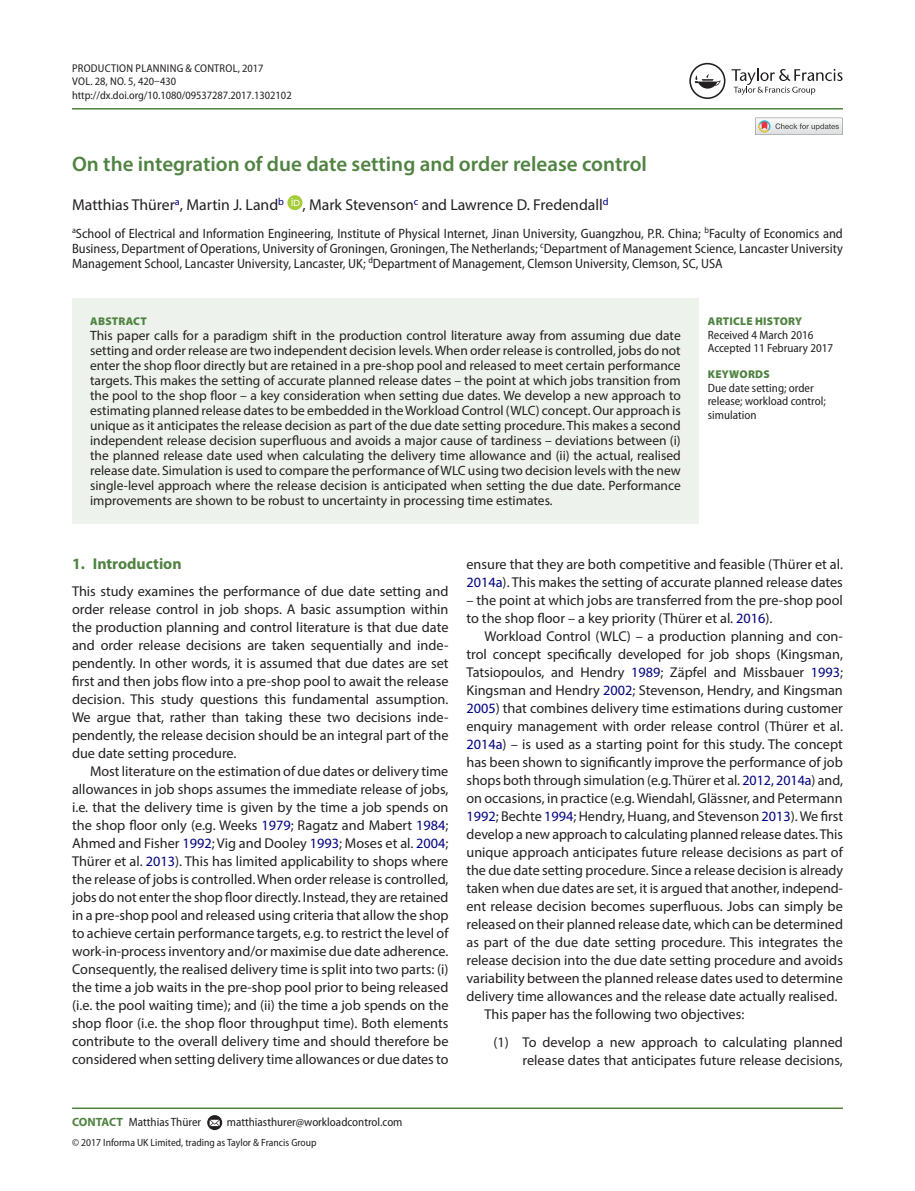
<style>
.page{position:relative;width:915px;height:1191px;background:#fff}
.page>*{position:absolute;margin:0;border:0;box-sizing:border-box;transform-origin:0 0}
.t1{font:600 21px "Myriad Pro";color:#508342}
.t2{font:15.75px "Myriad Pro";color:#231f20}
.t3{font:700 15.75px "Myriad Pro";color:#508342}
.t4{font:14.25px/18px "Myriad Pro";color:#231f20;text-align:justify}
.t5{font:13.5px/15px "Myriad Pro";color:#231f20;text-align:justify}
.t6{font:semi-condensed 13.5px/15px "Myriad Pro";color:#231f20;text-align:justify}
.t7{font:semi-condensed 12px/13.5px "Myriad Pro";color:#231f20}
.t8{font:semi-condensed 11.25px/13.5px "Myriad Pro";color:#231f20}
.t9{font:900 11.25px "Myriad Pro";letter-spacing:.02em;color:#508342}
.t10{font:semi-condensed 10.5px "Myriad Pro";color:#231f20}
.s1{color:#000080}
.s2{font-weight:700;font-stretch:normal;color:#508342}
</style>
<div class="page">
<hr style="left:72px;top:108px;width:770px;height:2px;background:#508342">
<div style="left:72px;top:299px;width:626px;height:225px;background:#edf3ec"></div>
<svg style="left:287px;top:195px;width:15px;height:15px"></svg>
<svg style="left:291px;top:198px;width:8px;height:8px"></svg>
<hr style="left:72px;top:1107px;width:770px;height:2px;background:#508342">
<svg style="left:207px;top:1115px;width:15px;height:15px"></svg>
<svg style="left:209px;top:1119px;width:11px;height:7px"></svg>
<svg style="left:731px;top:69px;width:111px;height:26px"></svg>
<svg style="left:689px;top:63px;width:36px;height:36px"></svg>
<svg style="left:755px;top:118px;width:87px;height:17px"></svg>
<p class="t8" style="left:72px;top:62px;width:221px">PRODUCTION PLANNING &amp; CONTROL, 2017<br>VOL. 28, NO. 5, 420–430 http://dx.doi.org/10.1080/09537287.2017.1302102</p>
<h1 class="t1" style="left:72px;top:150px;width:576px">On the integration of due date setting and order release control</h1>
<p class="t2" style="left:72px;top:195px;width:538px">Matthias Thürer<sup>a</sup>, Martin J. Land<sup>b</sup> , Mark Stevenson<sup>c</sup> and Lawrence D. Fredendall<sup>d</sup></p>
<p class="t6" style="left:72px;top:226px;width:772px"><sup>a</sup>School of Electrical and Information Engineering, Institute of Physical Internet, Jinan University, Guangzhou, P.R. China; <sup>b</sup>Faculty of Economics and Business, Department of Operations, University of Groningen, Groningen, The Netherlands; <sup>c</sup>Department of Management Science, Lancaster University Management School, Lancaster University, Lancaster, UK; <sup>d</sup>Department of Management, Clemson University, Clemson, SC, USA</p>
<p class="t9" style="left:90px;top:315px;width:58px">ABSTRACT</p>
<p class="t5" style="left:90px;top:328px;width:592px">This paper calls for a paradigm shift in the production control literature away from assuming due date setting and order release are two independent decision levels. When order release is controlled, jobs do not enter the shop floor directly but are retained in a pre-shop pool and released to meet certain performance targets. This makes the setting of accurate planned release dates – the point at which jobs transition from the pool to the shop floor – a key consideration when setting due dates. We develop a new approach to estimating planned release dates to be embedded in the Workload Control (WLC) concept. Our approach is unique as it anticipates the release decision as part of the due date setting procedure. This makes a second independent release decision superfluous and avoids a major cause of tardiness – deviations between (i) the planned release date used when calculating the delivery time allowance and (ii) the actual, realised release date. Simulation is used to compare the performance of WLC using two decision levels with the new single-level approach where the release decision is anticipated when setting the due date. Performance improvements are shown to be robust to uncertainty in processing time estimates.</p>
<p class="t9" style="left:707px;top:315px;width:96px">ARTICLE HISTORY</p>
<p class="t7" style="left:707px;top:328px;width:127px">Received 4 March 2016<br>Accepted 11 February 2017</p>
<p class="t9" style="left:707px;top:368px;width:63px">KEYWORDS</p>
<p class="t7" style="left:707px;top:381px;width:119px">Due date setting; order release; workload control; simulation</p>
<p class="t3" style="left:72px;top:553px;width:111px">1. Introduction</p>
<p class="t4" style="left:72px;top:581px;width:378px">This study examines the performance of due date setting and order release control in job shops. A basic assumption within the production planning and control literature is that due date and order release decisions are taken sequentially and inde&shy;pendently. In other words, it is assumed that due dates are set first and then jobs flow into a pre-shop pool to await the release decision. This study questions this fundamental assumption.<br>We argue that, rather than taking these two decisions inde&shy;pendently, the release decision should be an integral part of the due date setting procedure.</p>
<p class="t4" style="left:72px;top:761px;width:378px;text-indent:18px">Most literature on the estimation of due dates or delivery time allowances in job shops assumes the immediate release of jobs, i.e. that the delivery time is given by the time a job spends on the shop floor only (e.g. Weeks <span class="s1">1979</span>; Ragatz and Mabert <span class="s1">1984</span>; Ahmed and Fisher <span class="s1">1992</span>; Vig and Dooley <span class="s1">1993</span>; Moses et al. <span class="s1">2004</span>; Thürer et al. <span class="s1">2013</span>). This has limited applicability to shops where the release of jobs is controlled. When order release is controlled, jobs do not enter the shop floor directly. Instead, they are retained in a pre-shop pool and released using criteria that allow the shop to achieve certain performance targets, e.g. to restrict the level of work-in-process inventory and/or maximise due date adherence.<br>Consequently, the realised delivery time is split into two parts: (i) the time a job waits in the pre-shop pool prior to being released (i.e. the pool waiting time); and (ii) the time a job spends on the shop floor (i.e. the shop floor throughput time). Both elements contribute to the overall delivery time and should therefore be considered when setting delivery time allowances or due dates to</p>
<p class="t4" style="left:466px;top:554px;width:378px">ensure that they are both competitive and feasible (Thürer et al.<br><span class="s1">2014a</span>). This makes the setting of accurate planned release dates</p>
<p class="t4" style="left:466px;top:590px;width:378px">– the point at which jobs are transferred from the pre-shop pool to the shop floor – a key priority (Thürer et al. <span class="s1">2016</span>).</p>
<p class="t4" style="left:484px;top:626px;width:360px">Workload Control (WLC) – a production planning and con-</p>
<p class="t4" style="left:466px;top:644px;width:378px">trol concept specifically developed for job shops (Kingsman,</p>
<p class="t4" style="left:466px;top:662px;width:378px">Tatsiopoulos, and Hendry <span class="s1">1989</span>; Zäpfel and Missbauer <span class="s1">1993</span>;</p>
<p class="t4" style="left:466px;top:680px;width:378px">Kingsman and Hendry <span class="s1">2002</span>; Stevenson, Hendry, and Kingsman</p>
<p class="t4" style="left:466px;top:698px;width:378px"><span class="s1">2005</span>) that combines delivery time estimations during customer</p>
<p class="t4" style="left:466px;top:716px;width:378px">enquiry management with order release control (Thürer et al.</p>
<p class="t4" style="left:466px;top:734px;width:378px"><span class="s1">2014a</span>) – is used as a starting point for this study. The concept</p>
<p class="t4" style="left:466px;top:752px;width:378px">has been shown to significantly improve the performance of job</p>
<p class="t4" style="left:466px;top:770px;width:378px">shops both through simulation (e.g. Thürer et al. <span class="s1">2012, 2014a</span>) and,</p>
<p class="t4" style="left:466px;top:788px;width:377px">on occasions, in practice (e.g. Wiendahl, Glässner, and Petermann</p>
<p class="t4" style="left:466px;top:806px;width:378px"><span class="s1">1992</span>; Bechte <span class="s1">1994</span>; Hendry, Huang, and Stevenson <span class="s1">2013</span>). We first</p>
<p class="t4" style="left:466px;top:824px;width:378px">develop a new approach to calculating planned release dates. This</p>
<p class="t4" style="left:466px;top:842px;width:378px">unique approach anticipates future release decisions as part of</p>
<p class="t4" style="left:466px;top:860px;width:378px">the due date setting procedure. Since a release decision is already</p>
<p class="t4" style="left:466px;top:878px;width:378px">taken when due dates are set, it is argued that another, independ-</p>
<p class="t4" style="left:466px;top:896px;width:378px">ent release decision becomes superfluous. Jobs can simply be</p>
<p class="t4" style="left:466px;top:914px;width:378px">released on their planned release date, which can be determined</p>
<p class="t4" style="left:466px;top:932px;width:378px">as part of the due date setting procedure. This integrates the</p>
<p class="t4" style="left:466px;top:950px;width:378px">release decision into the due date setting procedure and avoids</p>
<p class="t4" style="left:466px;top:968px;width:378px">variability between the planned release dates used to determine</p>
<p class="t4" style="left:466px;top:986px;width:372px">delivery time allowances and the release date actually realised.</p>
<p class="t4" style="left:484px;top:1004px;width:261px">This paper has the following two objectives:</p>
<p class="t4" style="left:493px;top:1033px;width:351px;text-align:right">(1) To develop a new approach to calculating planned release dates that anticipates future release decisions,</p>
<p class="t7" style="left:72px;top:1115px;width:131px"><span class="s2">CONTACT</span> Matthias Thürer</p>
<p class="t7" style="left:227px;top:1115px;width:177px">matthiasthurer@workloadcontrol.com</p>
<p class="t10" style="left:72px;top:1136px;width:246px">© 2017 Informa UK Limited, trading as Taylor &amp; Francis Group</p>
</div>
